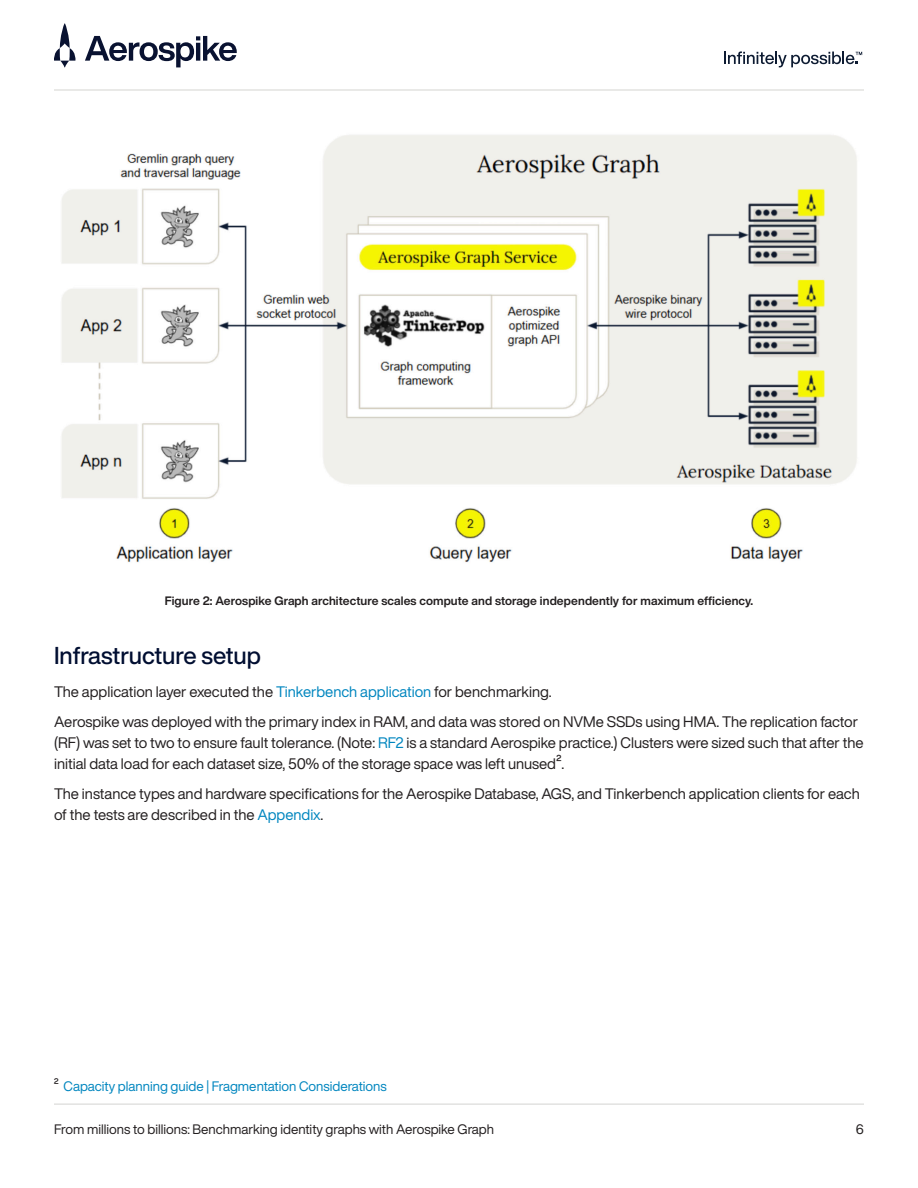
<style>
.page{position:relative;width:918px;height:1188px;background:#fff}
.page>*{position:absolute;margin:0;border:0;box-sizing:border-box;transform-origin:0 0}
.t1{font:500 24px "Helvetica Now Display";color:#000e31}
.t2{font:15px/21px "Helvetica Now Display";color:#231f20}
.t3{font:13.5px "Helvetica Now Display";color:#231f20}
.p2{font:13.5px "Helvetica Now Display";color:#0086bf}
.t4{font:700 12px "Helvetica Now Display";letter-spacing:.01em;color:#231f20}
.s1{color:#0086bf}
.s2{color:#231f20}
</style>
<div class="page">
<svg style="left:85px;top:36px;width:152px;height:31px"></svg>
<svg style="left:54px;top:23px;width:22px;height:44px"></svg>
<svg style="left:724px;top:51px;width:138px;height:16px"></svg>
<hr style="left:54px;top:89px;width:810px;height:2px;background:#e2e2e0">
<hr style="left:54px;top:1103px;width:810px;height:2px;background:#e2e2e0">
<img style="left:61px;top:135px;width:796px;height:427px">
<p class="t4" style="left:165px;top:592px;width:590px">Figure 2: Aerospike Graph architecture scales compute and storage independently for maximum efficiency.</p>
<p class="t1" style="left:54px;top:639px;width:209px">Infrastructure setup</p>
<p class="t2" style="left:54px;top:681px;width:499px">The application layer executed the <span class="s1">Tinkerbench application</span> for benchmarking.</p>
<p class="t2" style="left:54px;top:711px;width:811px">Aerospike was deployed with the primary index in RAM, and data was stored on NVMe SSDs using HMA. The replication factor (RF) was set to two to ensure fault tolerance. (Note: <span class="s1">RF2</span> is a standard Aerospike practice.) Clusters were sized such that after the initial data load for each dataset size, 50% of the storage space was left unused².</p>
<p class="t2" style="left:54px;top:783px;width:807px">The instance types and hardware specifications for the Aerospike Database, AGS, and Tinkerbench application clients for each of the tests are described in the <span class="s1">Appendix</span>.</p>
<p class="p2" style="left:54px;top:1077px;width:334px"><span class="s2">²</span> Capacity planning guide | Fragmentation Considerations</p>
<p class="t3" style="left:54px;top:1120px;width:442px">From millions to billions: Benchmarking identity graphs with Aerospike Graph</p>
<p class="t3" style="left:856px;top:1120px;width:10px">6</p>
</div>
